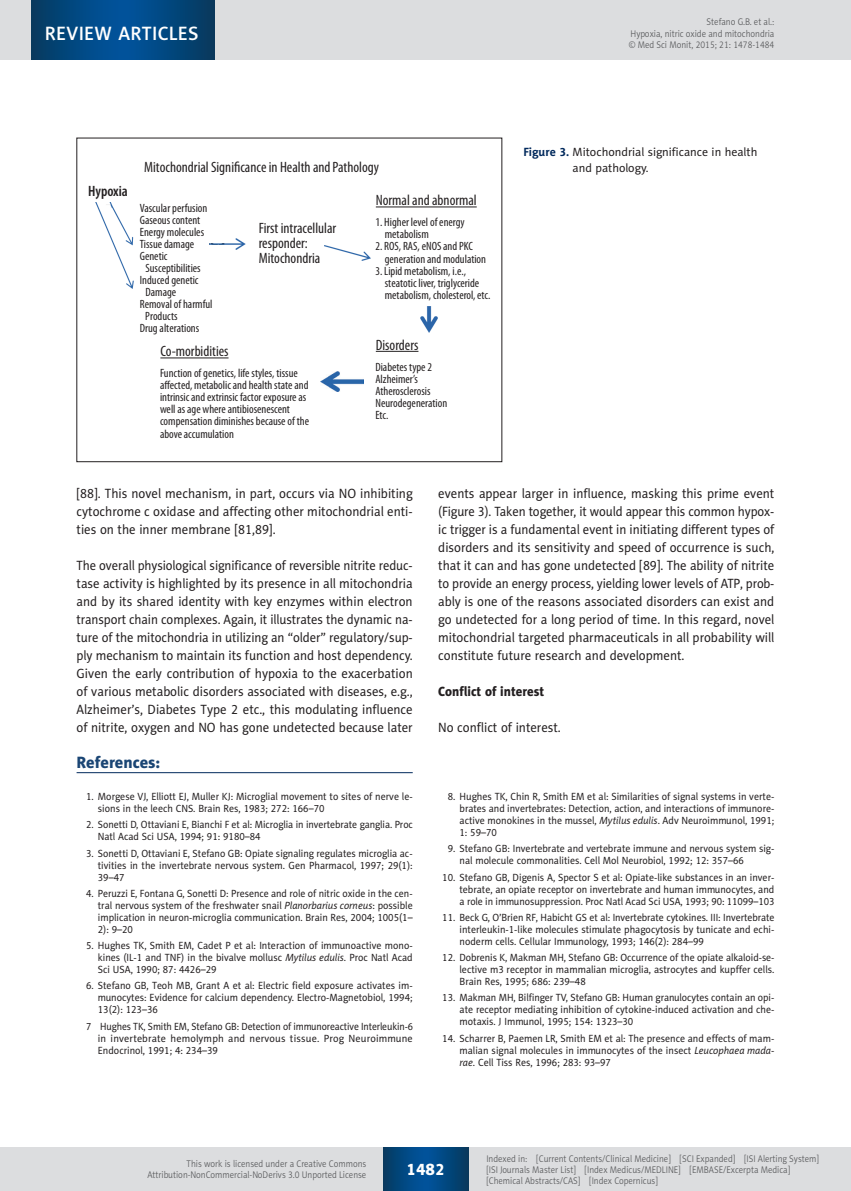
<style>
.page{position:relative;width:851px;height:1191px;background:#fff}
.page>*{position:absolute;margin:0;border:0;box-sizing:border-box;transform-origin:0 0}
.t1{font:19.5px "Naomi Sans EFN Medium";letter-spacing:.015em;color:#fff}
.MSM_Referencje_Tytul{font:16.5px "Naomi Sans EFN Heavy";color:#1a4574}
.t2{font:16.5px "Naomi Sans EFN Heavy";color:#fff}
.t3{font:condensed 15px/15px "Myriad Pro";color:#231f20}
.t4{font:600 condensed 15px "Myriad Pro";color:#231f20}
.MSM_Body{font:13.5px/18px "Naomi Sans EFN";color:#231f20;text-align:justify;scale:.95 1}
.MSM_Body-2{font:13.5px/18px "Naomi Sans EFN";color:#231f20;text-align:justify;scale:.93 1}
.MSM_Headline_2{font:13.5px "Naomi Sans EFN Heavy";color:#231f20;scale:.95 1}
.t5{font:condensed 12px/12px "Myriad Pro";color:#231f20}
.MSM_Rycina_tytul{font:12px "Naomi Sans EFN";color:#231f20}
.MSM_Referencje_punkt{font:10.5px/12px "Naomi Sans EFN";color:#231f20;text-align:justify;scale:.95 1}
.MSM_Referencje_punkt-2{font:10.5px/12px "Naomi Sans EFN";color:#231f20;text-align:justify;scale:.94 1}
.MSM_Referencje_punkt-3{font:10.5px/12px "Naomi Sans EFN";color:#231f20;text-align:justify;scale:.92 1}
.t6{font:9.75px/11.2px "Naomi Sans EFN Light";color:#57585a;scale:.9 1}
.s1{font-weight:700;color:#00295c}
.s2{font-style:italic}
</style>
<div class="page">
<img style="left:96px;top:203px;width:37px;height:85px">
<img style="left:210px;top:238px;width:36px;height:11px">
<img style="left:324px;top:245px;width:46px;height:15px">
<img style="left:420px;top:306px;width:17px;height:26px">
<img style="left:320px;top:371px;width:44px;height:20px">
<hr style="left:376px;top:206px;width:100px;height:1px;background:#231f20">
<hr style="left:376px;top:351px;width:42px;height:1px;background:#231f20">
<hr style="left:160px;top:357px;width:68px;height:1px;background:#231f20">
<hr style="left:77px;top:772px;width:335px;height:1px;background:#00295c">
<div style="left:0;top:1148px;width:850px;height:43px;background:#dcdddf"></div>
<svg style="left:383px;top:1147px;width:85px;height:43px;background:#02477e"></svg>
<div style="left:0;top:0;width:850px;height:60px;background:#dcdddf"></div>
<hr style="left:850px;top:0;width:1px;height:60px;background:#dcdddf">
<svg style="left:32px;top:0;width:183px;height:60px;background:#02477e"></svg>
<h1 class="t1" style="left:45px;top:22px;width:155px">REVIEW ARTICLES</h1>
<p class="t6" style="left:628px;top:16px;width:163px;text-align:justify;text-indent:78px">Stefano G.B. et al.:<br>Hypoxia, nitric oxide and mitochondria © Med Sci Monit, 2015; 21: 1478-1484</p>
<p class="MSM_Rycina_tytul" style="left:523px;top:145px;width:235px"><span class="s1">Figure 3.</span> Mitochondrial significance in health</p>
<p class="t4" style="left:88px;top:183px;width:41px">Hypoxia</p>
<p class="t3" style="left:144px;top:160px;width:236px">Mitochondrial Significance in Health and Pathology</p>
<p class="MSM_Rycina_tytul" style="left:572px;top:161px;width:77px">and pathology.</p>
<p class="t5" style="left:140px;top:202px;width:69px">Vascular perfusion</p>
<p class="t5" style="left:140px;top:214px;width:62px">Gaseous content</p>
<p class="t5" style="left:140px;top:226px;width:66px">Energy molecules</p>
<p class="t5" style="left:140px;top:238px;width:56px">Tissue damage</p>
<p class="t5" style="left:140px;top:250px;width:29px">Genetic</p>
<p class="t5" style="left:145px;top:262px;width:57px">Susceptibilities</p>
<p class="t5" style="left:140px;top:274px;width:60px">Induced genetic</p>
<p class="t5" style="left:145px;top:286px;width:32px">Damage</p>
<p class="t5" style="left:140px;top:298px;width:74px">Removal of harmful</p>
<p class="t5" style="left:145px;top:310px;width:34px">Products</p>
<p class="t5" style="left:140px;top:322px;width:61px">Drug alterations</p>
<p class="t3" style="left:376px;top:193px;width:102px">Normal and abnormal</p>
<p class="t5" style="left:385px;top:217px;width:81px;text-indent:-9px">1. Higher level of energy metabolism</p>
<p class="t5" style="left:385px;top:241px;width:103px;text-indent:-9px">2. ROS, RAS, eNOS and PKC generation and modulation</p>
<p class="t5" style="left:385px;top:265px;width:107px;text-indent:-9px">3. Lipid metabolism, i.e., steatotic liver, triglyceride metabolism, cholesterol, etc.</p>
<p class="t3" style="left:259px;top:221px;width:79px">First intracellular responder:<br>Mitochondria</p>
<p class="t3" style="left:160px;top:344px;width:70px">Co-morbidities</p>
<p class="t5" style="left:160px;top:368px;width:150px">Function of genetics, life styles, tissue affected, metabolic and health state and intrinsic and extrinsic factor exposure as well as age where antibiosenescent compensation diminishes because of the above accumulation</p>
<p class="t3" style="left:376px;top:338px;width:44px">Disorders</p>
<p class="t5" style="left:375px;top:361px;width:73px">Diabetes type 2<br>Alzheimer’s<br>Atherosclerosis<br>Neurodegeneration<br>Etc.</p>
<p class="MSM_Body" style="left:77px;top:484px;width:355px">[88]. This novel mechanism, in part, occurs via NO inhibiting cytochrome c oxidase and affecting other mitochondrial enti&shy;ties on the inner membrane [81,89].</p>
<p class="MSM_Body-2" style="left:77px;top:556px;width:363px">The overall physiological significance of reversible nitrite reduc&shy;tase activity is highlighted by its presence in all mitochondria and by its shared identity with key enzymes within electron transport chain complexes. Again, it illustrates the dynamic na&shy;ture of the mitochondria in utilizing an “older” regulatory/sup&shy;ply mechanism to maintain its function and host dependency.<br>Given the early contribution of hypoxia to the exacerbation of various metabolic disorders associated with diseases, e.g., Alzheimer’s, Diabetes Type 2 etc., this modulating influence of nitrite, oxygen and NO has gone undetected because later</p>
<p class="MSM_Referencje_Tytul" style="left:77px;top:752px;width:85px">References:</p>
<p class="MSM_Referencje_punkt" style="left:98px;top:790px;width:333px;text-indent:-12px">1. Morgese VJ, Elliott EJ, Muller KJ: Microglial movement to sites of nerve le&shy;sions in the leech CNS. Brain Res, 1983; 272: 166–70</p>
<p class="MSM_Referencje_punkt-2" style="left:98px;top:819px;width:336px;text-indent:-12px">2. Sonetti D, Ottaviani E, Bianchi F et al: Microglia in invertebrate ganglia. Proc<br>Natl Acad Sci USA, 1994; 91: 9180–84</p>
<p class="MSM_Referencje_punkt" style="left:98px;top:847px;width:333px;text-indent:-12px">3. Sonetti D, Ottaviani E, Stefano GB: Opiate signaling regulates microglia ac&shy;tivities in the invertebrate nervous system. Gen Pharmacol, 1997; 29(1):<br>39–47</p>
<p class="MSM_Referencje_punkt-2" style="left:98px;top:887px;width:336px;text-indent:-12px">4. Peruzzi E, Fontana G, Sonetti D: Presence and role of nitric oxide in the cen&shy;tral nervous system of the freshwater snail <span class="s2">Planorbarius corneus</span>: possible implication in neuron-microglia communication. Brain Res, 2004; 1005(1– 2): 9–20</p>
<p class="MSM_Referencje_punkt" style="left:98px;top:939px;width:333px;text-indent:-12px">5. Hughes TK, Smith EM, Cadet P et al: Interaction of immunoactive mono&shy;kines (IL-1 and TNF) in the bivalve mollusc <span class="s2">Mytilus edulis</span>. Proc Natl Acad Sci USA, 1990; 87: 4426–29</p>
<p class="MSM_Referencje_punkt" style="left:98px;top:980px;width:333px;text-indent:-12px">6. Stefano GB, Teoh MB, Grant A et al: Electric field exposure activates im&shy;munocytes: Evidence for calcium dependency. Electro-Magnetobiol, 1994; 13(2): 123–36</p>
<p class="MSM_Referencje_punkt-3" style="left:98px;top:1020px;width:344px;text-indent:-12px">7 Hughes TK, Smith EM, Stefano GB: Detection of immunoreactive Interleukin-6 in invertebrate hemolymph and nervous tissue. Prog Neuroimmune Endocrinol, 1991; 4: 234–39</p>
<p class="MSM_Body" style="left:438px;top:484px;width:355px">events appear larger in influence, masking this prime event (Figure 3). Taken together, it would appear this common hypox&shy;ic trigger is a fundamental event in initiating different types of disorders and its sensitivity and speed of occurrence is such, that it can and has gone undetected [89]. The ability of nitrite to provide an energy process, yielding lower levels of ATP, prob&shy;ably is one of the reasons associated disorders can exist and go undetected for a long period of time. In this regard, novel mitochondrial targeted pharmaceuticals in all probability will constitute future research and development.</p>
<p class="MSM_Headline_2" style="left:438px;top:683px;width:113px">Conflict of interest</p>
<p class="MSM_Body" style="left:438px;top:718px;width:131px">No conflict of interest.</p>
<p class="MSM_Referencje_punkt" style="left:459px;top:790px;width:333px;text-indent:-12px">8. Hughes TK, Chin R, Smith EM et al: Similarities of signal systems in verte&shy;brates and invertebrates: Detection, action, and interactions of immunore&shy;active monokines in the mussel, <span class="s2">Mytilus edulis</span>. Adv Neuroimmunol, 1991; 1: 59–70</p>
<p class="MSM_Referencje_punkt" style="left:459px;top:843px;width:333px;text-indent:-12px">9. Stefano GB: Invertebrate and vertebrate immune and nervous system sig&shy;nal molecule commonalities. Cell Mol Neurobiol, 1992; 12: 357–66</p>
<p class="MSM_Referencje_punkt" style="left:459px;top:871px;width:333px;text-indent:-17px">10. Stefano GB, Digenis A, Spector S et al: Opiate-like substances in an inver&shy;tebrate, an opiate receptor on invertebrate and human immunocytes, and a role in immunosuppression. Proc Natl Acad Sci USA, 1993; 90: 11099–103</p>
<p class="MSM_Referencje_punkt-2" style="left:459px;top:911px;width:336px;text-indent:-17px">11. Beck G, O’Brien RF, Habicht GS et al: Invertebrate cytokines. III: Invertebrate interleukin-1-like molecules stimulate phagocytosis by tunicate and echi&shy;noderm cells. Cellular Immunology, 1993; 146(2): 284–99</p>
<p class="MSM_Referencje_punkt-2" style="left:459px;top:951px;width:336px;text-indent:-17px">12. Dobrenis K, Makman MH, Stefano GB: Occurrence of the opiate alkaloid-se&shy;lective m3 receptor in mammalian microglia, astrocytes and kupffer cells.<br>Brain Res, 1995; 686: 239–48</p>
<p class="MSM_Referencje_punkt-2" style="left:459px;top:992px;width:336px;text-indent:-17px">13. Makman MH, Bilfinger TV, Stefano GB: Human granulocytes contain an opi&shy;ate receptor mediating inhibition of cytokine-induced activation and che&shy;motaxis. J Immunol, 1995; 154: 1323–30</p>
<p class="MSM_Referencje_punkt" style="left:459px;top:1032px;width:333px;text-indent:-17px">14. Scharrer B, Paemen LR, Smith EM et al: The presence and effects of mam&shy;malian signal molecules in immunocytes of the insect <span class="s2">Leucophaea mada&shy;rae</span>. Cell Tiss Res, 1996; 283: 93–97</p>
<p class="t6" style="left:147px;top:1158px;width:245px;text-align:right">This work is licensed under a Creative Commons<br>Attribution-NonCommercial-NoDerivs 3.0 Unported License</p>
<h2 class="t2" style="left:406px;top:1159px;width:40px">1482</h2>
<p class="t6" style="left:486px;top:1152px;width:371px">Indexed in: [Current Contents/Clinical Medicine] [SCI Expanded] [ISI Alerting System] [ISI Journals Master List] [Index Medicus/MEDLINE] [EMBASE/Excerpta Medica] [Chemical Abstracts/CAS] [Index Copernicus]</p>
</div>
